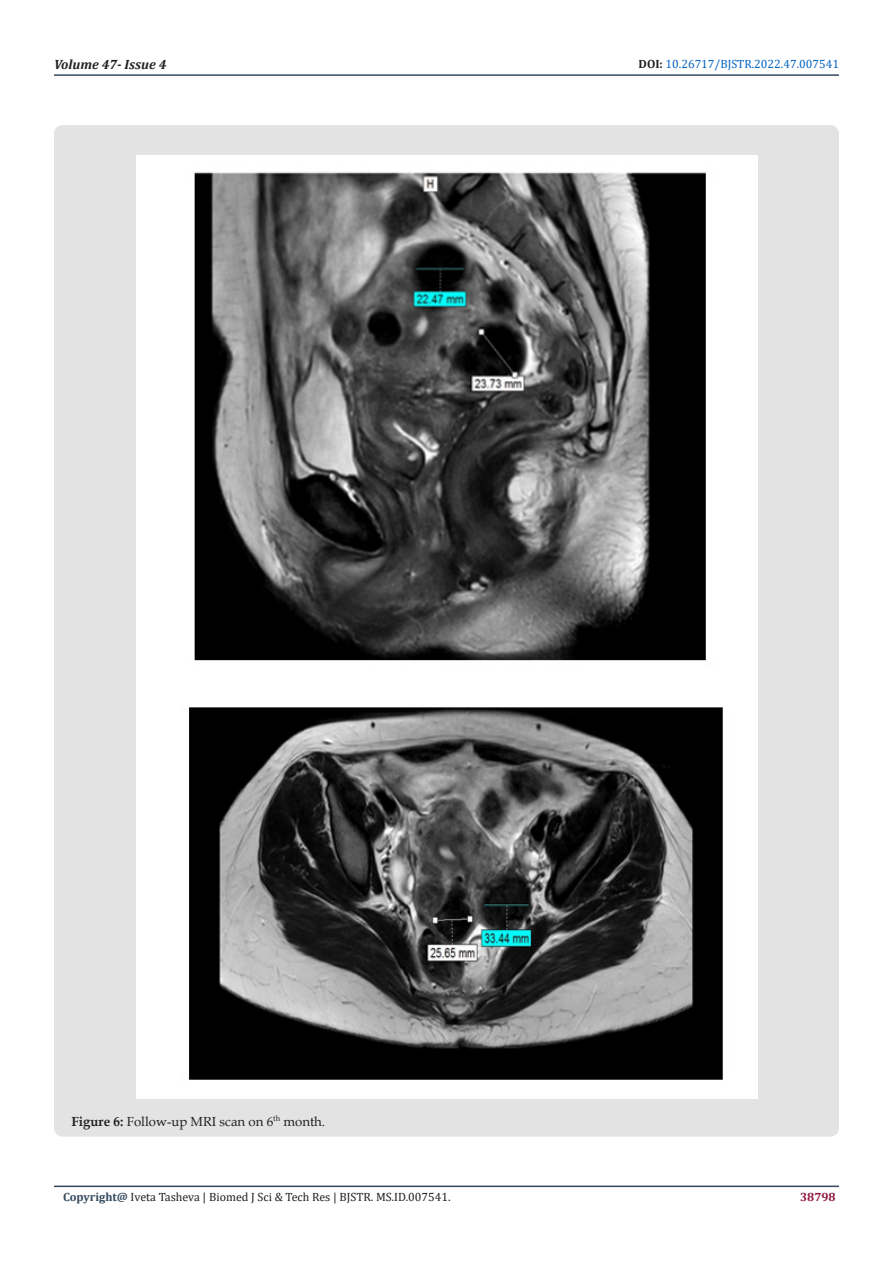
<style>
.page{position:relative;width:893px;height:1263px;background:#fff}
.page>*{position:absolute;margin:0;border:0;box-sizing:border-box;transform-origin:0 0}
.t1{font:italic 700 13.5px "Cambria";color:#231f20}
.t2{font:13.2px "Book Antiqua";color:#231f20}
.t3{font:12px "Cambria";color:#231f20}
.t4{font:12px "Cambria";color:#0563c1}
.t5{font:700 12px "Cambria";color:#8f133a}
.s1{font-weight:700;color:#231f20}
.s2{font-weight:700}
.s3{font-weight:700;color:#34495e}
</style>
<div class="page">
<hr style="left:54px;top:1185px;width:785px;height:2px;background:#34495e">
<hr style="left:54px;top:74px;width:785px;height:2px;background:#34495e">
<div style="left:54px;top:125px;width:785px;height:1011px;background:#e3e3e3;border-radius:9px"></div>
<img style="left:136px;top:155px;width:622px;height:943px">
<p class="t1" style="left:54px;top:55px;width:114px">Volume 47- Issue 4</p>
<p class="t4" style="left:639px;top:57px;width:202px"><span class="s1">DOI:</span> 10.26717/BJSTR.2022.47.007541</p>
<p class="t2" style="left:72px;top:1112px;width:255px"><span class="s2">Figure 6:</span> Follow-up MRI scan on 6<sup>th</sup> month.</p>
<p class="t3" style="left:63px;top:1190px;width:389px"><span class="s3">Copyright@</span> Iveta Tasheva | Biomed J Sci &amp; Tech Res | BJSTR. MS.ID.007541.</p>
<p class="t5" style="left:800px;top:1188px;width:37px">38798</p>
</div>
